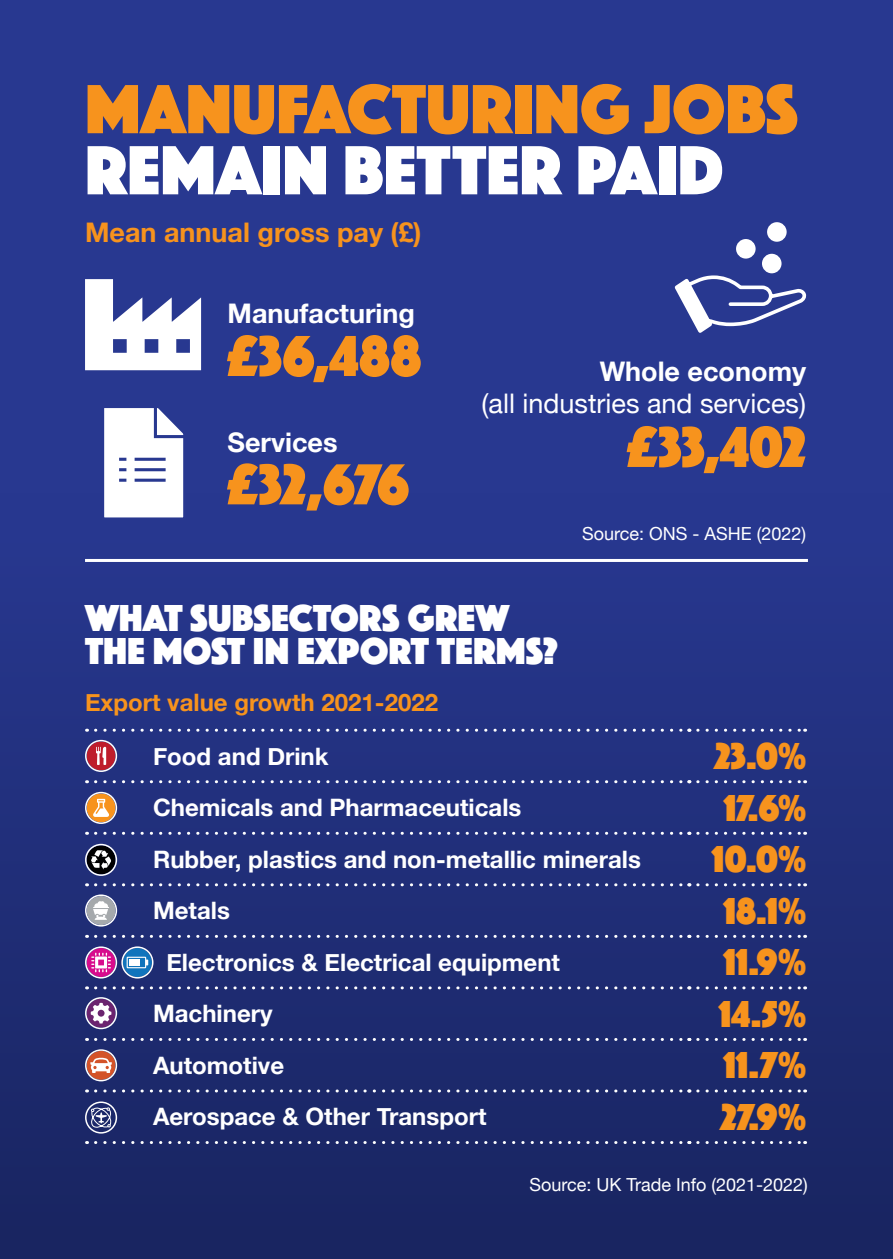
<style>
.page{position:relative;width:893px;height:1259px;background:#283890}
.page>*{position:absolute;margin:0;border:0;box-sizing:border-box;transform-origin:0 0}
.t1{font:72.3px "Phosphate Solid";color:#f7931d}
.t2{font:72.3px "Phosphate Solid";color:#fff}
.t3{font:60px "Phosphate Solid";letter-spacing:-.015em;color:#f7931d}
.t4{font:39px "Phosphate Solid";color:#f7931d}
.t5{font:39px/33px "Phosphate Solid";color:#fff}
.t6{font:700 27px "Helvetica Neue";color:#fff}
.t7{font:27px "Helvetica Neue";color:#fff}
.t8{font:700 27px "Helvetica Neue";color:#f7931d}
.t9{font:700 24px "Helvetica Neue";color:#fff}
.t10{font:700 24px "Helvetica Neue";color:#f7931d}
.t11{font:18px "Helvetica Neue";color:#fff}
</style>
<div class="page">
<div style="left:0;top:493px;width:893px;height:766px;background:linear-gradient(to bottom,#283992,#192560)"></div>
<svg style="left:85px;top:279px;width:116px;height:91px"></svg>
<div style="left:736px;top:239px;width:20px;height:20px;background:#fff;border-radius:50%"></div>
<div style="left:762px;top:254px;width:19px;height:19px;background:#fff;border-radius:50%"></div>
<div style="left:767px;top:222px;width:20px;height:20px;background:#fff;border-radius:50%"></div>
<svg style="left:674px;top:275px;width:133px;height:58px"></svg>
<svg style="left:100px;top:408px;width:88px;height:114px"></svg>
<svg style="left:96px;top:728px;width:594px;height:3px"></svg>
<svg style="left:698px;top:728px;width:108px;height:3px"></svg>
<svg style="left:96px;top:780px;width:594px;height:3px;background:#5a659f"></svg>
<svg style="left:698px;top:780px;width:108px;height:3px"></svg>
<svg style="left:96px;top:832px;width:594px;height:3px;background:#59649c"></svg>
<svg style="left:698px;top:832px;width:108px;height:3px"></svg>
<svg style="left:96px;top:883px;width:594px;height:3px;background:#576199"></svg>
<svg style="left:698px;top:883px;width:108px;height:3px"></svg>
<svg style="left:96px;top:935px;width:594px;height:3px;background:#596398"></svg>
<svg style="left:698px;top:935px;width:108px;height:3px"></svg>
<svg style="left:96px;top:986px;width:594px;height:3px;background:#545e93"></svg>
<svg style="left:698px;top:986px;width:108px;height:3px"></svg>
<svg style="left:96px;top:1038px;width:594px;height:3px;background:#586193"></svg>
<svg style="left:698px;top:1038px;width:108px;height:3px"></svg>
<svg style="left:96px;top:1089px;width:594px;height:3px;background:#515b8c"></svg>
<svg style="left:698px;top:1089px;width:108px;height:3px"></svg>
<svg style="left:96px;top:1141px;width:594px;height:3px;background:#565f8e"></svg>
<svg style="left:698px;top:1141px;width:108px;height:3px"></svg>
<div style="left:87px;top:793px;width:29px;height:29px;background:#f7931d;border-radius:50%"></div>
<svg style="left:93px;top:799px;width:16px;height:18px"></svg>
<div style="left:85px;top:792px;width:32px;height:32px;border:2px solid #fff;border-radius:50%"></div>
<svg style="left:123px;top:948px;width:29px;height:29px"></svg>
<div style="left:127px;top:956px;width:19px;height:12px;border:1px solid #fff"></div>
<div style="left:129px;top:959px;width:11px;height:6px;background:#fff"></div>
<svg style="left:146px;top:959px;width:2px;height:6px"></svg>
<div style="left:121px;top:946px;width:32px;height:32px;border:2px solid #fff;border-radius:50%"></div>
<div style="left:87px;top:948px;width:29px;height:29px;background:#d70c8c;border-radius:50%"></div>
<svg style="left:91px;top:952px;width:20px;height:20px"></svg>
<div style="left:85px;top:946px;width:32px;height:32px;border:2px solid #fff;border-radius:50%"></div>
<div style="left:87px;top:741px;width:29px;height:29px;background:#be1d2c;border-radius:50%"></div>
<svg style="left:96px;top:747px;width:10px;height:18px"></svg>
<div style="left:85px;top:740px;width:32px;height:32px;border:2px solid #fff;border-radius:50%"></div>
<svg style="left:87px;top:998px;width:29px;height:29px"></svg>
<svg style="left:91px;top:1003px;width:20px;height:20px"></svg>
<div style="left:85px;top:997px;width:32px;height:32px;border:2px solid #fff;border-radius:50%"></div>
<div style="left:87px;top:896px;width:29px;height:29px;background:#a5a9ac;border-radius:50%"></div>
<svg style="left:93px;top:901px;width:16px;height:19px"></svg>
<div style="left:85px;top:894px;width:32px;height:32px;border:2px solid #fff;border-radius:50%"></div>
<div style="left:87px;top:845px;width:29px;height:29px;background:#000001;border-radius:50%"></div>
<svg style="left:91px;top:850px;width:20px;height:19px"></svg>
<div style="left:85px;top:844px;width:32px;height:32px;border:2px solid #fff;border-radius:50%"></div>
<div style="left:87px;top:1050px;width:29px;height:30px;background:#d35329;border-radius:50%"></div>
<svg style="left:90px;top:1057px;width:22px;height:16px"></svg>
<div style="left:85px;top:1049px;width:32px;height:32px;border:2px solid #fff;border-radius:50%"></div>
<div style="left:85px;top:1101px;width:32px;height:32px;border:2px solid #fff;border-radius:50%"></div>
<svg style="left:89px;top:1106px;width:23px;height:22px"></svg>
<hr style="left:85px;top:559px;width:723px;height:3px;background:#fff">
<h1 class="t1" style="left:85px;top:58px;width:714px">MANUFACTURING JOBS</h1>
<h1 class="t2" style="left:85px;top:119px;width:640px">REMAIN BETTER PAID</h1>
<p class="t8" style="left:85px;top:211px;width:338px">Mean annual gross pay (£)</p>
<p class="t6" style="left:228px;top:292px;width:189px">Manufacturing</p>
<h2 class="t3" style="left:228px;top:313px;width:195px">£36,488</h2>
<p class="t6" style="left:228px;top:421px;width:112px">Services</p>
<h2 class="t3" style="left:228px;top:441px;width:183px">£32,676</h2>
<p class="t6" style="left:600px;top:350px;width:208px">Whole economy</p>
<p class="t7" style="left:482px;top:384px;width:326px">(all industries and services)</p>
<h2 class="t3" style="left:627px;top:404px;width:180px">£33,402</h2>
<p class="t11" style="left:582px;top:521px;width:226px">Source: ONS - ASHE (2022)</p>
<h3 class="t5" style="left:85px;top:599px;width:474px">WHAT SUBSECTORS GREW<br>THE MOST IN EXPORT TERMS?</h3>
<p class="t10" style="left:85px;top:684px;width:354px">Export value growth 2021-2022</p>
<p class="t9" style="left:153px;top:737px;width:177px">Food and Drink</p>
<h3 class="t4" style="left:714px;top:728px;width:94px">23.0%</h3>
<p class="t9" style="left:153px;top:789px;width:370px">Chemicals and Pharmaceuticals</p>
<h3 class="t4" style="left:724px;top:780px;width:83px">17.6%</h3>
<p class="t9" style="left:153px;top:840px;width:489px">Rubber, plastics and non-metallic minerals</p>
<h3 class="t4" style="left:712px;top:831px;width:95px">10.0%</h3>
<p class="t9" style="left:153px;top:892px;width:78px">Metals</p>
<h3 class="t4" style="left:724px;top:883px;width:84px">18.1%</h3>
<p class="t9" style="left:166px;top:943px;width:395px">Electronics &amp; Electrical equipment</p>
<h3 class="t4" style="left:724px;top:934px;width:84px">11.9%</h3>
<p class="t9" style="left:153px;top:995px;width:121px">Machinery</p>
<h3 class="t4" style="left:719px;top:986px;width:88px">14.5%</h3>
<p class="t9" style="left:153px;top:1046px;width:133px">Automotive</p>
<h3 class="t4" style="left:724px;top:1037px;width:84px">11.7%</h3>
<p class="t9" style="left:153px;top:1098px;width:335px">Aerospace &amp; Other Transport</p>
<h3 class="t4" style="left:720px;top:1089px;width:87px">27.9%</h3>
<p class="t11" style="left:529px;top:1171px;width:280px">Source: UK Trade Info (2021-2022)</p>
</div>
